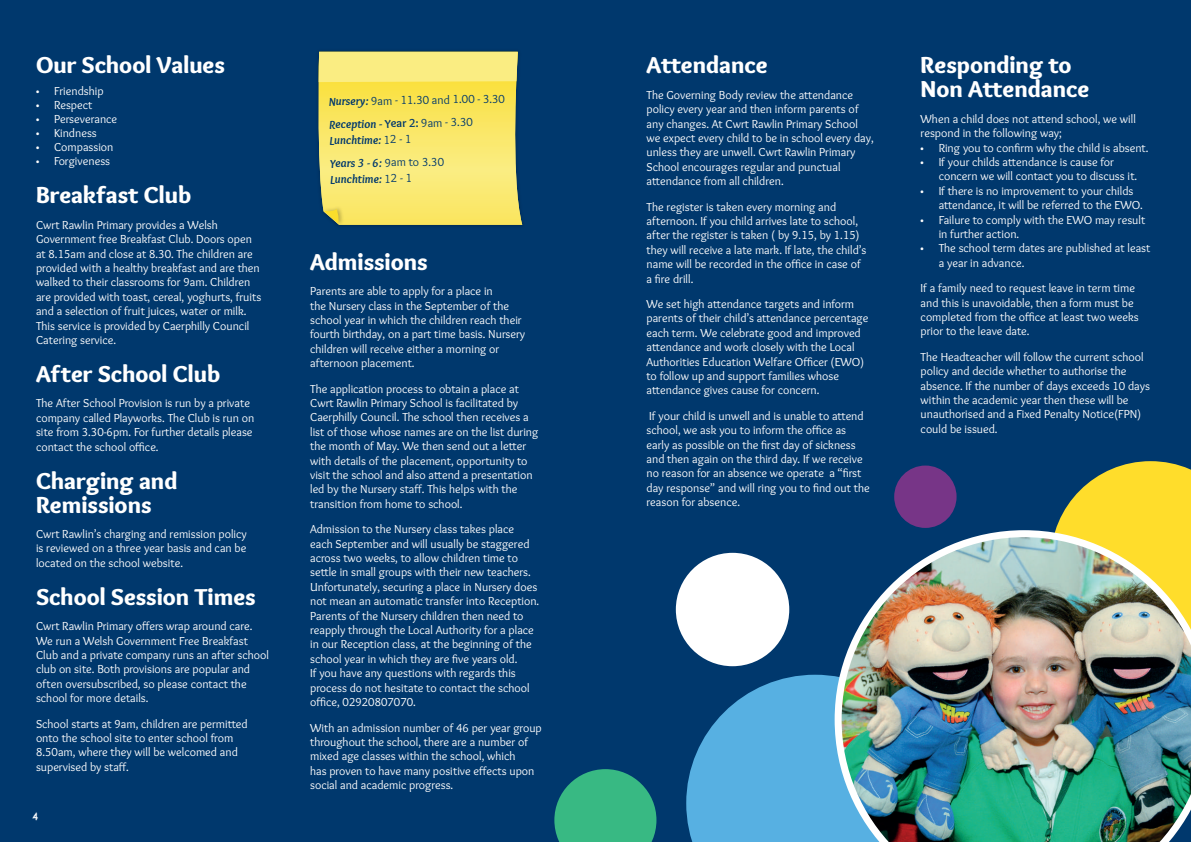
<style>
.page{position:relative;width:1191px;height:842px;background:#00386d}
.page>*{position:absolute;margin:0;border:0;box-sizing:border-box;transform-origin:0 0}
.t1{font:900 24px/24px "Overlock";color:#fff}
.t2{font:12px/14.4px "Overlock";color:#fff}
.t3{font:12px/23px "Overlock";color:#00386d}
.t4{font:italic 700 12px/23px "Overlock";color:#00386d}
.t5{font:10px "Chelsea Market";color:#fff}
.s1{font-weight:700;font-style:italic}
.s2{font-weight:700}
.s3{font-weight:400;font-style:normal}
</style>
<div class="page">
<svg style="left:686px;top:675px;width:148px;height:167px;background:#499dd0"></svg>
<svg style="left:1055px;top:461px;width:136px;height:69px"></svg>
<div style="left:894px;top:465px;width:62px;height:63px;background:#773587;border-radius:50%"></div>
<svg style="left:554px;top:769px;width:102px;height:73px"></svg>
<div style="left:676px;top:553px;width:113px;height:113px;background:#fff;border-radius:50%"></div>
<img style="left:834px;top:530px;width:357px;height:312px">
<img style="left:319px;top:51px;width:204px;height:176px">
<img style="left:320px;top:225px;width:25px;height:2px">
<svg style="left:318px;top:52px;width:204px;height:173px;background:#f0e16b"></svg>
<h1 class="t1" style="left:36px;top:53px;width:190px">Our School Values</h1>
<p class="t2" style="left:36px;top:84px;width:69px">• Friendship</p>
<p class="t2" style="left:36px;top:98px;width:58px">• Respect</p>
<p class="t2" style="left:36px;top:112px;width:83px">• Perseverance</p>
<p class="t2" style="left:36px;top:126px;width:62px">• Kindness</p>
<p class="t2" style="left:36px;top:140px;width:79px">• Compassion</p>
<p class="t2" style="left:36px;top:154px;width:76px">• Forgiveness</p>
<h1 class="t1" style="left:36px;top:183px;width:157px">Breakfast Club</h1>
<p class="t2" style="left:36px;top:218px;width:227px">Cwrt Rawlin Primary provides a Welsh Government free Breakfast Club. Doors open at 8.15am and close at 8.30. The children are provided with a healthy breakfast and are then walked to their classrooms for 9am. Children are provided with toast, cereal, yoghurts, fruits and a selection of fruit juices, water or milk.<br>This service is provided by Caerphilly Council Catering service.</p>
<h1 class="t1" style="left:36px;top:361px;width:186px">After School Club</h1>
<p class="t2" style="left:36px;top:396px;width:220px">The After School Provision is run by a private company called Playworks. The Club is run on site from 3.30-6pm. For further details please contact the school office.</p>
<h1 class="t1" style="left:36px;top:468px;width:143px">Charging and<br>Remissions</h1>
<p class="t2" style="left:36px;top:527px;width:212px;text-align:justify">Cwrt Rawlin’s charging and remission policy is reviewed on a three year basis and can be located on the school website.</p>
<h1 class="t1" style="left:36px;top:584px;width:221px">School Session Times</h1>
<p class="t2" style="left:36px;top:619px;width:234px">Cwrt Rawlin Primary offers wrap around care.<br>We run a Welsh Government Free Breakfast Club and a private company runs an after school club on site. Both provisions are popular and often oversubscribed, so please contact the school for more details.</p>
<p class="t2" style="left:36px;top:716px;width:213px">School starts at 9am, children are permitted onto the school site to enter school from 8.50am, where they will be welcomed and supervised by staff.</p>
<p class="t5" style="left:32px;top:810px;width:7px">4</p>
<p class="t3" style="left:328px;top:90px;width:178px;rotate:-1deg"><span class="s1">Nursery:</span> 9am - 11.30 and 1.00 - 3.30<br><span class="s1">Reception</span> <span class="s2">- Year 2:</span> 9am - 3.30</p>
<p class="t4" style="left:329px;top:129px;width:116px;rotate:-1deg">Lunchtime: <span class="s3">12 - 1<br></span>Years 3 - 6: <span class="s3">9am to 3.30</span></p>
<p class="t4" style="left:330px;top:168px;width:84px;rotate:-1deg">Lunchtime: <span class="s3">12 - 1</span></p>
<h1 class="t1" style="left:310px;top:249px;width:119px">Admissions</h1>
<p class="t2" style="left:310px;top:284px;width:216px">Parents are able to apply for a place in<br>the Nursery class in the September of the school year in which the children reach their fourth birthday, on a part time basis. Nursery children will receive either a morning or afternoon placement.</p>
<p class="t2" style="left:310px;top:382px;width:230px">The application process to obtain a place at Cwrt Rawlin Primary School is facilitated by Caerphilly Council. The school then receives a list of those whose names are on the list during the month of May. We then send out a letter with details of the placement, opportunity to visit the school and also attend a presentation led by the Nursery staff. This helps with the transition from home to school.</p>
<p class="t2" style="left:310px;top:522px;width:231px">Admission to the Nursery class takes place each September and will usually be staggered across two weeks, to allow children time to settle in small groups with their new teachers.<br>Unfortunately, securing a place in Nursery does not mean an automatic transfer into Reception.<br>Parents of the Nursery children then need to reapply through the Local Authority for a place in our Reception class, at the beginning of the school year in which they are five years old.<br>If you have any questions with regards this process do not hesitate to contact the school office, 02920807070.</p>
<p class="t2" style="left:310px;top:720px;width:233px">With an admission number of 46 per year group throughout the school, there are a number of mixed age classes within the school, which<br>has proven to have many positive effects upon social and academic progress.</p>
<h1 class="t1" style="left:646px;top:53px;width:123px">Attendance</h1>
<p class="t2" style="left:646px;top:88px;width:229px">The Governing Body review the attendance policy every year and then inform parents of any changes. At Cwrt Rawlin Primary School we expect every child to be in school every day, unless they are unwell. Cwrt Rawlin Primary School encourages regular and punctual attendance from all children.</p>
<p class="t2" style="left:646px;top:199px;width:221px">The register is taken every morning and afternoon. If you child arrives late to school, after the register is taken ( by 9.15, by 1.15) they will receive a late mark. If late, the child’s name will be recorded in the office in case of a fire drill.</p>
<p class="t2" style="left:646px;top:297px;width:223px">We set high attendance targets and inform parents of their child’s attendance percentage each term. We celebrate good and improved attendance and work closely with the Local Authorities Education Welfare Officer (EWO) to follow up and support families whose attendance gives cause for concern.</p>
<p class="t2" style="left:646px;top:409px;width:225px">If your child is unwell and is unable to attend school, we ask you to inform the office as early as possible on the first day of sickness and then again on the third day. If we receive no reason for an absence we operate a “first day response” and will ring you to find out the reason for absence.</p>
<h1 class="t1" style="left:920px;top:53px;width:170px">Responding to<br>Non Attendance</h1>
<p class="t2" style="left:920px;top:112px;width:217px">When a child does not attend school, we will respond in the following way;</p>
<p class="t2" style="left:920px;top:140px;width:229px">• Ring you to confirm why the child is absent.</p>
<p class="t2" style="left:938px;top:155px;width:200px;text-indent:-18px">• If your childs attendance is cause for concern we will contact you to discuss it.</p>
<p class="t2" style="left:938px;top:184px;width:206px;text-indent:-18px">• If there is no improvement to your childs attendance, it will be referred to the EWO.</p>
<p class="t2" style="left:938px;top:212px;width:208px;text-indent:-18px">• Failure to comply with the EWO may result in further action.</p>
<p class="t2" style="left:938px;top:241px;width:213px;text-indent:-18px">• The school term dates are published at least a year in advance.</p>
<p class="t2" style="left:920px;top:281px;width:220px">If a family need to request leave in term time and this is unavoidable, then a form must be completed from the office at least two weeks prior to the leave date.</p>
<p class="t2" style="left:920px;top:350px;width:231px">The Headteacher will follow the current school policy and decide whether to authorise the absence. If the number of days exceeds 10 days within the academic year then these will be unauthorised and a Fixed Penalty Notice(FPN) could be issued.</p>
</div>
